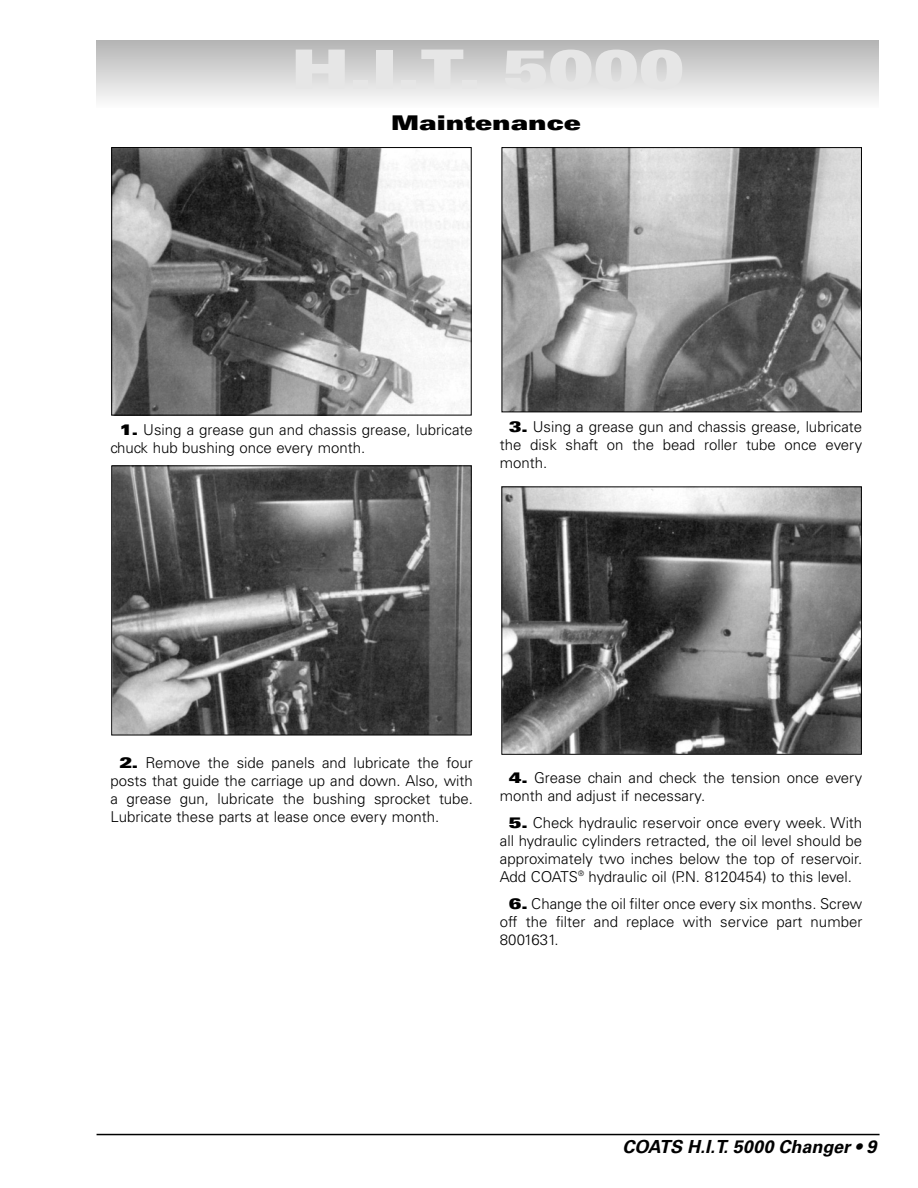
<style>
.page{position:relative;width:918px;height:1188px;background:#fff}
.page>*{position:absolute;margin:0;border:0;box-sizing:border-box;transform-origin:0 0}
.t1{font:900 expanded 54px "Univers";color:#e6e6e6}
.t2{font:900 expanded 20.25px "Univers";color:#000}
.t3{font:italic 700 18px "Univers";color:#000}
.t4{font:300 15px/18px "Univers";color:#000;text-align:justify}
.s1{font-weight:900;font-stretch:expanded}
</style>
<div class="page">
<div style="left:96px;top:40px;width:783px;height:68px;background:linear-gradient(to bottom,#b4b4b4,#fbfbfb)"></div>
<hr style="left:97px;top:1134px;width:783px;height:1px;background:#000">
<img style="left:114px;top:149px;width:355px;height:264px">
<div style="left:112px;top:147px;width:359px;height:268px;border:1px solid #000"></div>
<img style="left:114px;top:468px;width:355px;height:265px">
<div style="left:112px;top:466px;width:359px;height:269px;border:1px solid #000"></div>
<img style="left:504px;top:489px;width:355px;height:263px">
<div style="left:502px;top:487px;width:359px;height:267px;border:1px solid #000"></div>
<img style="left:504px;top:150px;width:356px;height:260px">
<div style="left:502px;top:148px;width:360px;height:264px;border:1px solid #000"></div>
<h1 class="t1" style="left:291px;top:50px;width:395px">H.I.T. 5000</h1>
<h2 class="t2" style="left:391px;top:115px;width:191px">Maintenance</h2>
<p class="t4" style="left:110px;top:422px;width:364px;text-indent:9px"><span class="s1">1.</span> Using a grease gun and chassis grease, lubricate chuck hub bushing once every month.</p>
<p class="t4" style="left:500px;top:419px;width:364px;text-indent:9px"><span class="s1">3.</span> Using a grease gun and chassis grease, lubricate the disk shaft on the bead roller tube once every month.</p>
<p class="t4" style="left:110px;top:755px;width:364px;text-indent:9px"><span class="s1">2.</span> Remove the side panels and lubricate the four posts that guide the carriage up and down. Also, with a grease gun, lubricate the bushing sprocket tube.<br>Lubricate these parts at lease once every month.</p>
<p class="t4" style="left:500px;top:770px;width:364px;text-indent:9px"><span class="s1">4.</span> Grease chain and check the tension once every month and adjust if necessary.</p>
<p class="t4" style="left:500px;top:815px;width:364px;text-indent:9px"><span class="s1">5.</span> Check hydraulic reservoir once every week. With all hydraulic cylinders retracted, the oil level should be approximately two inches below the top of reservoir.<br>Add COATS<sup>®</sup> hydraulic oil (P.N. 8120454) to this level.</p>
<p class="t4" style="left:500px;top:896px;width:364px;text-indent:9px"><span class="s1">6.</span> Change the oil filter once every six months. Screw off the filter and replace with service part number 8001631.</p>
<p class="t3" style="left:623px;top:1140px;width:259px">COATS H.I.T.5000 Changer • 9</p>
</div>
